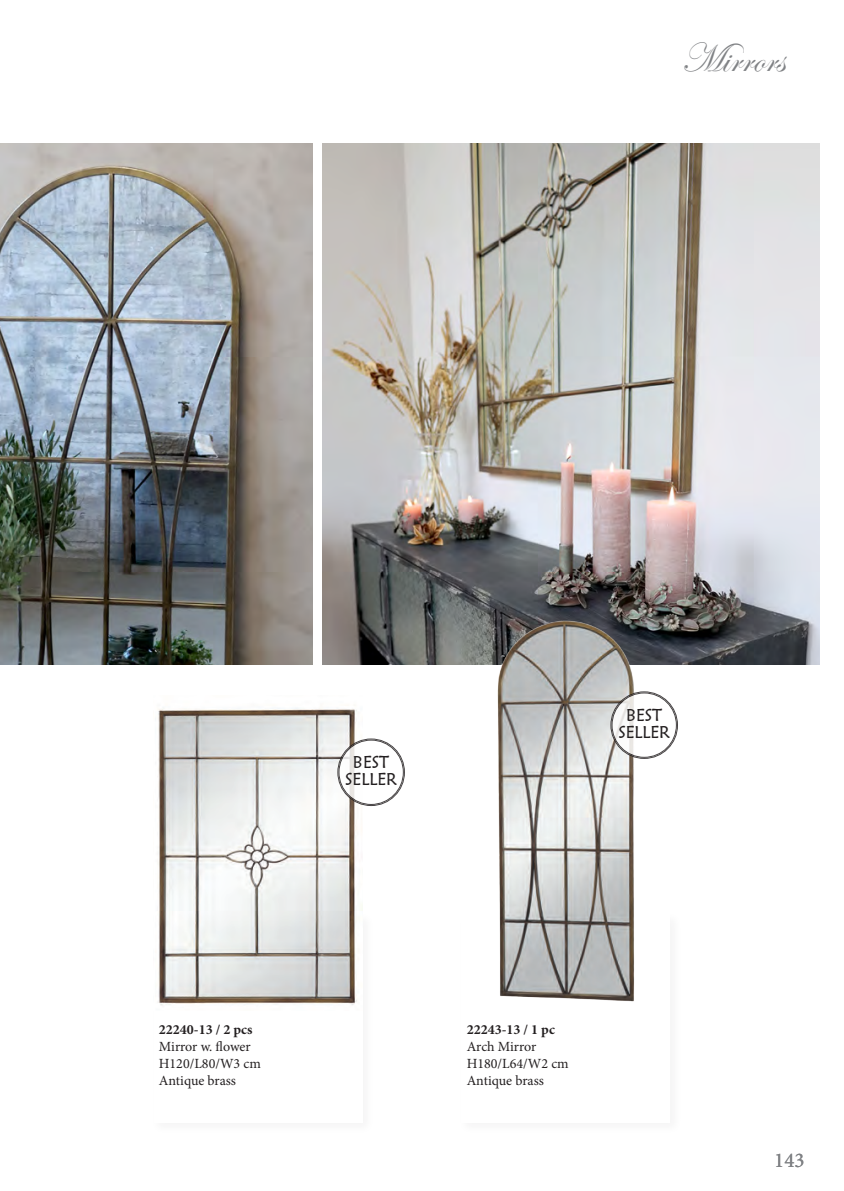
<style>
.page{position:relative;width:844px;height:1191px;background:#fff}
.page>*{position:absolute;margin:0;border:0;box-sizing:border-box;transform-origin:0 0}
.t1{font:42px "Edwardian Script ITC";color:#808285}
.t2{font:21px "Minion Pro";color:#808285}
.t3{font:17.15px "Maiandra GD";color:#231f20}
.t4{font:14px "Minion Pro";color:#231f20}
.t5{font:700 14px "Minion Pro";color:#231f20}
</style>
<div class="page">
<img style="left:158px;top:708px;width:204px;height:298px">
<img style="left:0;top:144px;width:313px;height:521px">
<img style="left:322px;top:144px;width:497px;height:521px">
<img style="left:461px;top:602px;width:209px;height:400px">
<svg style="left:338px;top:739px;width:66px;height:66px"></svg>
<div style="left:337px;top:738px;width:67px;height:68px;border:1px solid #231f20;border-radius:50%"></div>
<div style="left:338px;top:740px;width:65px;height:64px;border:1px solid #231f20;border-radius:50%"></div>
<svg style="left:611px;top:692px;width:65px;height:66px"></svg>
<div style="left:611px;top:692px;width:65px;height:65px;border:1px solid #231f20;border-radius:50%"></div>
<p class="t1" style="left:680px;top:35px;width:105px">Mirrors</p>
<p class="t3" style="left:353px;top:752px;width:38px">BEST</p>
<p class="t3" style="left:345px;top:769px;width:53px">SELLER</p>
<p class="t3" style="left:626px;top:704px;width:38px">BEST</p>
<p class="t3" style="left:618px;top:722px;width:53px">SELLER</p>
<p class="t5" style="left:159px;top:1019px;width:95px">22240-13 / 2 pcs</p>
<p class="t4" style="left:159px;top:1037px;width:93px">Mirror w. flower</p>
<p class="t4" style="left:159px;top:1054px;width:104px">H120/L80/W3 cm</p>
<p class="t4" style="left:159px;top:1070px;width:79px">Antique brass</p>
<p class="t5" style="left:466px;top:1019px;width:90px">22243-13 / 1 pc</p>
<p class="t4" style="left:466px;top:1037px;width:71px">Arch Mirror</p>
<p class="t4" style="left:466px;top:1054px;width:104px">H180/L64/W2 cm</p>
<p class="t4" style="left:466px;top:1070px;width:79px">Antique brass</p>
<h2 class="t2" style="left:774px;top:1145px;width:32px">143</h2>
</div>
